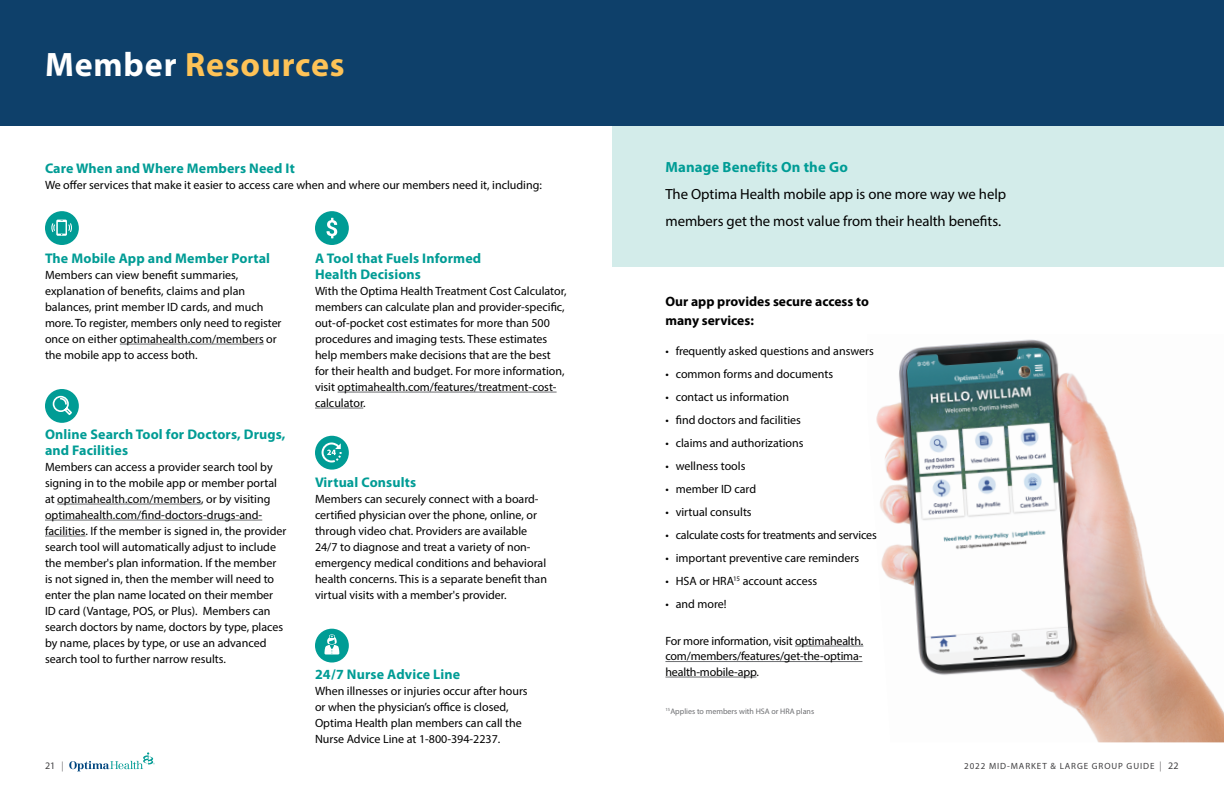
<style>
.page{position:relative;width:1224px;height:792px;background:#fff}
.page>*{position:absolute;margin:0;border:0;box-sizing:border-box;transform-origin:0 0}
.t1{font:700 34px "Myriad Pro";letter-spacing:.025em;color:#fec357}
.t2{font:14.8px/27px "Myriad Pro";letter-spacing:-.005em;color:#000}
.t3{font:700 14.8px "Myriad Pro";letter-spacing:.01em;color:#009c95}
.t4{font:700 14px/16px "Myriad Pro";letter-spacing:.01em;color:#009c95}
.t5{font:700 13.6px/19px "Myriad Pro";color:#000}
.t6{font:12px/16px "Myriad Pro";color:#000}
.t7{font:12px "Myriad Pro";letter-spacing:-.02em;color:#000}
.t8{font:10px "Myriad Pro";color:#414042}
.t9{font:9px "Myriad Pro";letter-spacing:.1em;color:#414042}
.t10{font:8px "Myriad Pro";color:#6d6e71}
.s1{color:#fff}
.s2{font-weight:300}
.s3{font-weight:300;font-size:10px}
.s4{font-size:10px}
</style>
<div class="page">
<svg style="left:69px;top:752px;width:86px;height:19px"></svg>
<div style="left:0;top:0;width:612px;height:126px;background:#0e406a"></div>
<div style="left:612px;top:126px;width:612px;height:141px;background:#d3ecea"></div>
<hr style="left:338px;top:392px;width:219px;height:1px;background:#6d6e71">
<hr style="left:315px;top:408px;width:48px;height:1px;background:#6d6e71">
<hr style="left:120px;top:344px;width:144px;height:1px;background:#6d6e71">
<hr style="left:57px;top:504px;width:144px;height:1px;background:#6d6e71">
<hr style="left:45px;top:520px;width:217px;height:1px;background:#6d6e71">
<hr style="left:45px;top:536px;width:41px;height:1px;background:#6d6e71">
<div style="left:612px;top:0;width:612px;height:126px;background:#0e406a"></div>
<div style="left:45px;top:211px;width:34px;height:34px;background:#009c95;border-radius:50%"></div>
<div style="left:315px;top:211px;width:34px;height:34px;background:#009c95;border-radius:50%"></div>
<div style="left:315px;top:436px;width:34px;height:34px;background:#009c95;border-radius:50%"></div>
<svg style="left:322px;top:442px;width:20px;height:21px"></svg>
<div style="left:45px;top:389px;width:34px;height:34px;background:#009c95;border-radius:50%"></div>
<svg style="left:52px;top:395px;width:20px;height:20px"></svg>
<svg style="left:51px;top:220px;width:21px;height:16px"></svg>
<svg style="left:327px;top:218px;width:10px;height:20px"></svg>
<div style="left:315px;top:629px;width:34px;height:34px;background:#009c95;border-radius:50%"></div>
<svg style="left:324px;top:634px;width:15px;height:21px"></svg>
<img style="left:876px;top:339px;width:348px;height:403px">
<hr style="left:795px;top:646px;width:68px;height:1px;background:#6d6e71">
<hr style="left:665px;top:661px;width:197px;height:1px;background:#6d6e71">
<hr style="left:665px;top:677px;width:91px;height:1px;background:#6d6e71">
<h1 class="t1" style="left:45px;top:42px;width:301px"><span class="s1">Member</span> Resources</h1>
<p class="t4" style="left:45px;top:159px;width:251px">Care When and Where Members Need It</p>
<p class="t6" style="left:45px;top:176px;width:498px">We offer services that make it easier to access care when and where our members need it, including:</p>
<p class="t4" style="left:45px;top:250px;width:227px">The Mobile App and Member Portal</p>
<p class="t6" style="left:45px;top:267px;width:238px">Members can view benefit summaries, explanation of benefits, claims and plan balances, print member ID cards, and much more. To register, members only need to register once on either optimahealth.com/members or the mobile app to access both.</p>
<p class="t4" style="left:45px;top:426px;width:242px">Online Search Tool for Doctors, Drugs, and Facilities</p>
<p class="t6" style="left:45px;top:459px;width:243px">Members can access a provider search tool by signing in to the mobile app or member portal at optimahealth.com/members, or by visiting optimahealth.com/find-doctors-drugs-and&shy;facilities. If the member is signed in, the provider search tool will automatically adjust to include the member's plan information. If the member is not signed in, then the member will need to enter the plan name located on their member ID card (Vantage, POS, or Plus). Members can search doctors by name, doctors by type, places by name, places by type, or use an advanced search tool to further narrow results.</p>
<p class="t4" style="left:315px;top:250px;width:168px">A Tool that Fuels Informed<br>Health Decisions</p>
<p class="t6" style="left:315px;top:283px;width:253px">With the Optima Health Treatment Cost Calculator, members can calculate plan and provider-specific, out-of-pocket cost estimates for more than 500 procedures and imaging tests. These estimates help members make decisions that are the best for their health and budget. For more information, visit optimahealth.com/features/treatment-cost&shy;calculator.</p>
<p class="t4" style="left:315px;top:474px;width:103px">Virtual Consults</p>
<p class="t6" style="left:315px;top:491px;width:234px">Members can securely connect with a board&shy;certified physician over the phone, online, or through video chat. Providers are available 24/7 to diagnose and treat a variety of non&shy;emergency medical conditions and behavioral health concerns. This is a separate benefit than virtual visits with a member's provider.</p>
<p class="t4" style="left:315px;top:666px;width:147px">24/7 Nurse Advice Line</p>
<p class="t6" style="left:315px;top:683px;width:214px">When illnesses or injuries occur after hours or when the physician’s office is closed, Optima Health plan members can call the Nurse Advice Line at 1-800-394-2237.</p>
<p class="t3" style="left:665px;top:157px;width:184px">Manage Benefits On the Go</p>
<p class="t2" style="left:665px;top:180px;width:342px">The Optima Health mobile app is one more way we help members get the most value from their health benefits.</p>
<p class="t5" style="left:665px;top:292px;width:205px">Our app provides secure access to many services:</p>
<p class="t6" style="left:665px;top:343px;width:210px">• frequently asked questions and answers</p>
<p class="t6" style="left:665px;top:366px;width:169px">• common forms and documents</p>
<p class="t6" style="left:665px;top:389px;width:125px">• contact us information</p>
<p class="t6" style="left:665px;top:412px;width:137px">• find doctors and facilities</p>
<p class="t6" style="left:665px;top:435px;width:140px">• claims and authorizations</p>
<p class="t6" style="left:665px;top:458px;width:82px">• wellness tools</p>
<p class="t6" style="left:665px;top:481px;width:92px">• member ID card</p>
<p class="t6" style="left:665px;top:504px;width:88px">• virtual consults</p>
<p class="t7" style="left:665px;top:528px;width:213px">• calculate costs for treatments and services</p>
<p class="t6" style="left:665px;top:550px;width:195px">• important preventive care reminders</p>
<p class="t6" style="left:665px;top:573px;width:153px">• HSA or HRA<sup>15</sup> account access</p>
<p class="t6" style="left:665px;top:596px;width:63px">• and more!</p>
<p class="t6" style="left:665px;top:633px;width:199px;line-height:15.5px;text-align:justify">For more information, visit optimahealth. com/members/features/get-the-optima&shy;health-mobile-app.</p>
<p class="t10" style="left:665px;top:706px;width:150px"><sup>15</sup>Applies to members with HSA or HRA plans</p>
<p class="t8" style="left:45px;top:760px;width:20px">21 <span class="s2">|</span></p>
<p class="t9" style="left:964px;top:761px;width:216px">2022 MID-MARKET &amp; LARGE GROUP GUIDE <span class="s3">|</span> <span class="s4">22</span></p>
</div>
